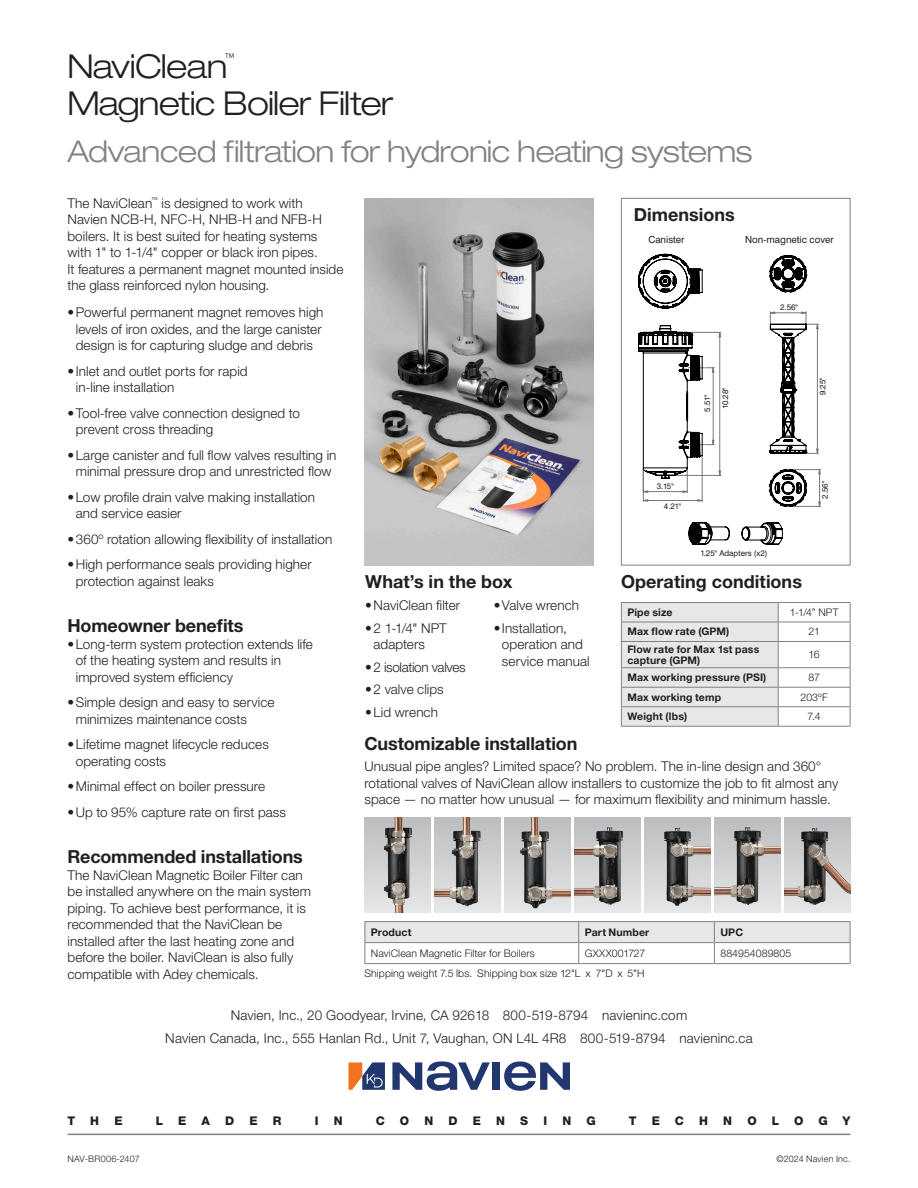
<style>
.page{position:relative;width:918px;height:1188px;background:#fff}
.page>*{position:absolute;margin:0;border:0;box-sizing:border-box;transform-origin:0 0}
._24_Grey_headline{font:300 expanded 33px "Helvetica Neue LT Pro";letter-spacing:-.025em;color:#231f20}
._24_Grey_headline-2{font:300 expanded 30px "Helvetica Neue LT Pro";letter-spacing:-.025em;color:#808285}
._9_text{font:700 18px "Helvetica Neue LT Pro";letter-spacing:-.005em;color:#231f20}
._9_text-2{font:300 13.5px/16.5px "Helvetica Neue LT Pro";letter-spacing:.005em;color:#231f20}
._9_text-3{font:300 13.5px "Helvetica Neue LT Pro";letter-spacing:-.02em;color:#231f20}
.t1{font:800 12px "Helvetica Neue LT Pro";color:#231f20}
.charts{font:700 10.5px/11.2px "Helvetica Neue LT Pro";letter-spacing:.01em;color:#231f20}
.charts-2{font:300 10.5px "Helvetica Neue LT Pro";letter-spacing:.01em;color:#231f20}
._9_text-4{font:300 10.5px "Helvetica Neue LT Pro";letter-spacing:.01em;color:#231f20}
.charts-3{font:300 10.5px "Helvetica Neue LT Pro";letter-spacing:-.01em;color:#231f20}
._24_Grey_headline-3{font:300 expanded 10.5px "Helvetica Neue LT Pro";color:#231f20}
.t2{font:9.75px "Swiss 721 BT";color:#231f20}
.t3{font:300 9px "Helvetica Neue LT Pro";letter-spacing:.02em;color:#231f20}
.t4{font:8.1px "Swiss 721 BT";color:#231f20}
</style>
<div class="page">
<hr style="left:68px;top:1134px;width:782px;height:1px;background:#808285">
<svg style="left:348px;top:1062px;width:37px;height:28px"></svg>
<div style="left:493px;top:1062px;width:7px;height:28px;background:#223670"></div>
<svg style="left:392px;top:1061px;width:98px;height:30px"></svg>
<svg style="left:504px;top:1061px;width:66px;height:30px"></svg>
<svg style="left:689px;top:522px;width:94px;height:23px"></svg>
<svg style="left:638px;top:254px;width:183px;height:253px"></svg>
<div style="left:621px;top:198px;width:229px;height:368px;border:1px solid #808285"></div>
<hr style="left:364px;top:921px;width:215px;height:1px;background:#808285">
<hr style="left:579px;top:921px;width:135px;height:1px;background:#808285">
<hr style="left:714px;top:921px;width:136px;height:1px;background:#808285">
<svg style="left:364px;top:922px;width:487px;height:42px"></svg>
<img style="left:364px;top:198px;width:230px;height:368px">
<img style="left:364px;top:818px;width:66px;height:94px">
<img style="left:435px;top:818px;width:65px;height:94px">
<img style="left:505px;top:818px;width:65px;height:94px">
<img style="left:575px;top:818px;width:65px;height:94px">
<img style="left:645px;top:818px;width:65px;height:94px">
<img style="left:715px;top:818px;width:65px;height:94px">
<img style="left:785px;top:818px;width:65px;height:94px">
<hr style="left:778px;top:602px;width:72px;height:1px;background:#808285">
<hr style="left:778px;top:622px;width:72px;height:1px;background:#808285">
<hr style="left:778px;top:641px;width:72px;height:1px;background:#808285">
<hr style="left:778px;top:667px;width:72px;height:1px;background:#808285">
<hr style="left:778px;top:687px;width:72px;height:1px;background:#808285">
<hr style="left:778px;top:706px;width:72px;height:1px;background:#808285">
<svg style="left:621px;top:602px;width:158px;height:124px;background:#dfe0e2"></svg>
<svg style="left:850px;top:603px;width:1px;height:123px"></svg>
<hr style="left:621px;top:726px;width:157px;height:1px;background:#808285">
<hr style="left:778px;top:726px;width:72px;height:1px;background:#808285">
<p class="_24_Grey_headline" style="left:68px;top:46px;width:162px">NaviClean</p>
<p class="_24_Grey_headline-3" style="left:225px;top:50px;width:12px">™</p>
<p class="_24_Grey_headline" style="left:68px;top:83px;width:327px">Magnetic Boiler Filter</p>
<p class="_24_Grey_headline-2" style="left:68px;top:132px;width:687px">Advanced filtration for hydronic heating systems</p>
<p class="_9_text-2" style="left:68px;top:194px;width:278px">The NaviClean<sup>™</sup> is designed to work with Navien NCB-H, NFC-H, NHB-H and NFB-H boilers. It is best suited for heating systems with 1" to 1-1/4" copper or black iron pipes.<br>It features a permanent magnet mounted inside the glass reinforced nylon housing.</p>
<p class="_9_text-2" style="left:68px;top:304px;width:258px;text-align:center">• Powerful permanent magnet removes high levels of iron oxides, and the large canister design is for capturing sludge and debris</p>
<p class="_9_text-2" style="left:76px;top:362px;width:173px;text-indent:-8px">• Inlet and outlet ports for rapid in-line installation</p>
<p class="_9_text-2" style="left:76px;top:404px;width:226px;text-indent:-8px">• Tool-free valve connection designed to prevent cross threading</p>
<p class="_9_text-2" style="left:68px;top:446px;width:271px;text-align:center">• Large canister and full flow valves resulting in minimal pressure drop and unrestricted flow</p>
<p class="_9_text-2" style="left:76px;top:488px;width:241px;text-indent:-8px">• Low profile drain valve making installation and service easier</p>
<p class="_9_text-2" style="left:68px;top:530px;width:266px">• 360º rotation allowing flexibility of installation</p>
<p class="_9_text-2" style="left:76px;top:556px;width:237px;text-indent:-8px">• High performance seals providing higher protection against leaks</p>
<p class="_9_text" style="left:68px;top:614px;width:178px">Homeowner benefits</p>
<p class="_9_text-2" style="left:76px;top:635px;width:239px;text-indent:-8px">• Long-term system protection extends life of the heating system and results in improved system efficiency</p>
<p class="_9_text-2" style="left:76px;top:694px;width:200px;text-indent:-8px">• Simple design and easy to service minimizes maintenance costs</p>
<p class="_9_text-2" style="left:76px;top:736px;width:195px;text-indent:-8px">• Lifetime magnet lifecycle reduces operating costs</p>
<p class="_9_text-2" style="left:68px;top:778px;width:199px">• Minimal effect on boiler pressure</p>
<p class="_9_text-2" style="left:68px;top:803px;width:220px">• Up to 95% capture rate on first pass</p>
<p class="_9_text" style="left:68px;top:845px;width:237px">Recommended installations</p>
<p class="_9_text-2" style="left:68px;top:866px;width:245px">The NaviClean Magnetic Boiler Filter can be installed anywhere on the main system piping. To achieve best performance, it is recommended that the NaviClean be installed after the last heating zone and before the boiler. NaviClean is also fully compatible with Adey chemicals.</p>
<p class="_9_text" style="left:634px;top:203px;width:103px">Dimensions</p>
<p class="t2" style="left:648px;top:234px;width:38px">Canister</p>
<p class="t2" style="left:745px;top:234px;width:90px">Non-magnetic cover</p>
<p class="t4" style="left:780px;top:302px;width:19px">2.56"</p>
<p class="t4" style="left:818px;top:395px;width:19px;rotate:-90deg">9.25"</p>
<p class="t4" style="left:720px;top:409px;width:23px;rotate:-90deg">10.28"</p>
<p class="t4" style="left:703px;top:412px;width:19px;rotate:-90deg">5.51"</p>
<p class="t4" style="left:820px;top:499px;width:19px;rotate:-90deg">2.56"</p>
<p class="t4" style="left:657px;top:481px;width:18px">3.15"</p>
<p class="t4" style="left:664px;top:501px;width:19px">4.21"</p>
<p class="t4" style="left:701px;top:548px;width:69px">1.25" Adapters (x2)</p>
<p class="_9_text" style="left:621px;top:571px;width:183px">Operating conditions</p>
<p class="_9_text" style="left:365px;top:571px;width:149px">What’s in the box</p>
<p class="_9_text-2" style="left:365px;top:597px;width:96px">• NaviClean filter</p>
<p class="_9_text-2" style="left:374px;top:619px;width:75px;text-indent:-8px">• 2 1-1/4" NPT adapters</p>
<p class="_9_text-3" style="left:365px;top:658px;width:102px">• 2 isolation valves</p>
<p class="_9_text-2" style="left:365px;top:681px;width:80px">• 2 valve clips</p>
<p class="_9_text-2" style="left:365px;top:703px;width:74px">• Lid wrench</p>
<p class="_9_text-2" style="left:494px;top:597px;width:87px">• Valve wrench</p>
<p class="_9_text-2" style="left:502px;top:619px;width:89px;text-indent:-8px">• Installation, operation and service manual</p>
<p class="charts" style="left:627px;top:606px;width:47px">Pipe size</p>
<p class="_9_text-4" style="left:790px;top:606px;width:50px">1-1/4” NPT</p>
<p class="charts" style="left:627px;top:626px;width:103px">Max flow rate (GPM)</p>
<p class="charts-2" style="left:809px;top:625px;width:13px">21</p>
<p class="charts" style="left:627px;top:643px;width:134px">Flow rate for Max 1st pass capture (GPM)</p>
<p class="charts-2" style="left:809px;top:648px;width:13px">16</p>
<p class="charts" style="left:627px;top:672px;width:141px">Max working pressure (PSI)</p>
<p class="charts-2" style="left:808px;top:671px;width:13px">87</p>
<p class="charts" style="left:627px;top:691px;width:95px">Max working temp</p>
<p class="_9_text-4" style="left:801px;top:691px;width:29px">203ºF</p>
<p class="charts" style="left:627px;top:711px;width:61px">Weight (lbs)</p>
<p class="charts-2" style="left:808px;top:710px;width:15px">7.4</p>
<p class="_9_text" style="left:364px;top:732px;width:214px">Customizable installation</p>
<p class="_9_text-2" style="left:364px;top:758px;width:475px">Unusual pipe angles? Limited space? No problem. The in-line design and 360° rotational valves of NaviClean allow installers to customize the job to fit almost any space — no matter how unusual — for maximum flexibility and minimum hassle.</p>
<p class="charts" style="left:371px;top:926px;width:42px">Product</p>
<p class="charts" style="left:585px;top:926px;width:66px">Part Number</p>
<p class="charts" style="left:720px;top:926px;width:24px">UPC</p>
<p class="charts-2" style="left:371px;top:947px;width:166px">NaviClean Magnetic Filter for Boilers</p>
<p class="charts-3" style="left:585px;top:947px;width:62px">GXXX001727</p>
<p class="charts-2" style="left:720px;top:947px;width:73px">884954089805</p>
<p class="charts-2" style="left:364px;top:967px;width:281px">Shipping weight 7.5 lbs. Shipping box size 12"L x 7"D x 5"H</p>
<p class="_9_text-2" style="left:165px;top:1004px;width:589px;line-height:22.5px;text-align:center">Navien, Inc., 20 Goodyear, Irvine, CA 92618 800-519-8794 navieninc.com<br>Navien Canada, Inc., 555 Hanlan Rd., Unit 7, Vaughan, ON L4L 4R8 800-519-8794 navieninc.ca</p>
<p class="t1" style="left:68px;top:1114px;width:9px">T</p>
<p class="t1" style="left:90px;top:1114px;width:10px">H</p>
<p class="t1" style="left:114px;top:1114px;width:10px">E</p>
<p class="t1" style="left:156px;top:1114px;width:32px">L E</p>
<p class="t1" style="left:202px;top:1114px;width:10px">A</p>
<p class="t1" style="left:225px;top:1114px;width:11px">D</p>
<p class="t1" style="left:249px;top:1114px;width:10px">E</p>
<p class="t1" style="left:273px;top:1114px;width:10px">R</p>
<p class="t1" style="left:315px;top:1114px;width:5px">I</p>
<p class="t1" style="left:334px;top:1114px;width:10px">N</p>
<p class="t1" style="left:376px;top:1114px;width:11px">C</p>
<p class="t1" style="left:400px;top:1114px;width:11px">O</p>
<p class="t1" style="left:424px;top:1114px;width:10px">N</p>
<p class="t1" style="left:448px;top:1114px;width:11px">D</p>
<p class="t1" style="left:473px;top:1114px;width:10px">E</p>
<p class="t1" style="left:496px;top:1114px;width:10px">N</p>
<p class="t1" style="left:520px;top:1114px;width:10px">S</p>
<p class="t1" style="left:543px;top:1114px;width:5px">I</p>
<p class="t1" style="left:562px;top:1114px;width:10px">N</p>
<p class="t1" style="left:586px;top:1114px;width:11px">G</p>
<p class="t1" style="left:629px;top:1114px;width:9px">T</p>
<p class="t1" style="left:652px;top:1114px;width:34px">E C</p>
<p class="t1" style="left:699px;top:1114px;width:10px">H</p>
<p class="t1" style="left:723px;top:1114px;width:10px">N</p>
<p class="t1" style="left:747px;top:1114px;width:11px">O</p>
<p class="t1" style="left:772px;top:1114px;width:33px">L O</p>
<p class="t1" style="left:818px;top:1114px;width:34px">G Y</p>
<p class="t3" style="left:68px;top:1153px;width:74px">NAV-BR006-2407</p>
<p class="t3" style="left:776px;top:1153px;width:76px">©2024 Navien Inc.</p>
</div>
